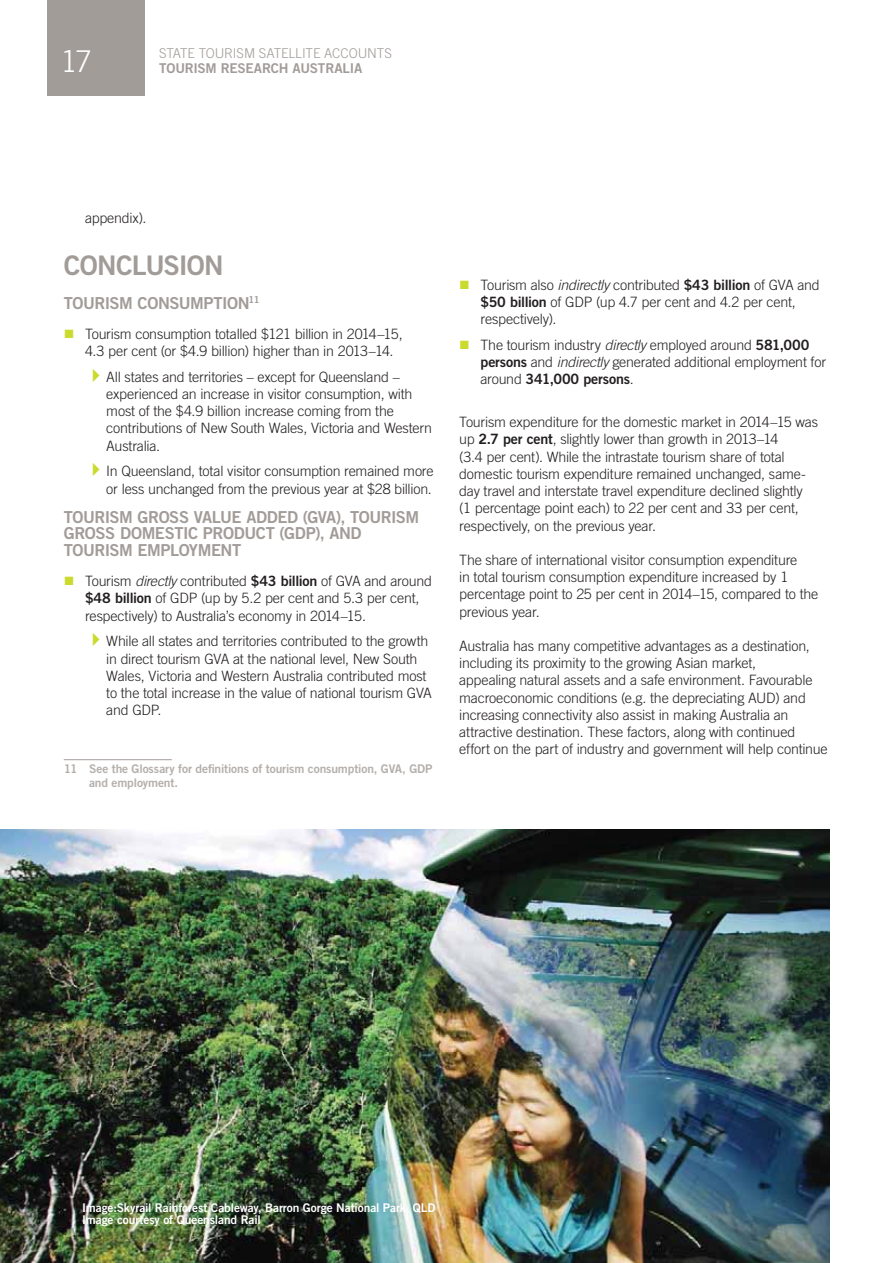
<style>
.page{position:relative;width:893px;height:1263px;background:#fff}
.page>*{position:absolute;margin:0;border:0;box-sizing:border-box;transform-origin:0 0}
.t1{font:300 30px "Trade Gothic LT Std";color:#fff}
.t2{font:27px "Trade Gothic LT Std Bd 2";letter-spacing:-.03em;color:#a29c98}
.t3{font:16.5px/16.5px "Trade Gothic LT Std Bd 2";letter-spacing:-.03em;color:#a29c98}
.t4{font:300 14.25px/17.2px "Trade Gothic LT Std";letter-spacing:-.015em;color:#231f20}
.t5{font:14.25px "Trade Gothic LT Std Bd 2";letter-spacing:-.01em;color:#231f20}
.t6{font:300 13.5px "Trade Gothic LT Std";letter-spacing:-.005em;color:#a29c98}
.t7{font:13.5px "Trade Gothic LT Std Bd 2";letter-spacing:-.015em;color:#a29c98}
.t8{font:12px/12px "Trade Gothic LT Std Bd 2";letter-spacing:-.01em;color:#fff}
.t9{font:12px/13.5px "Trade Gothic LT Std Bd 2";letter-spacing:-.01em;color:#b4afab}
.s1{font-style:italic}
.s2{font-family:"Trade Gothic LT Std Bd 2";font-weight:400}
.s3{font-family:"Trade Gothic LT Std";font-weight:300}
</style>
<div class="page">
<div style="left:47px;top:0;width:98px;height:96px;background:#a29c98"></div>
<hr style="left:64px;top:759px;width:108px;height:1px;background:#a29c98">
<img style="left:0;top:829px;width:829px;height:434px">
<h1 class="t1" style="left:61px;top:50px;width:32px">17</h1>
<p class="t6" style="left:159px;top:48px;width:234px">STATE TOURISM SATELLITE ACCOUNTS</p>
<p class="t7" style="left:159px;top:63px;width:205px">TOURISM RESEARCH AUSTRALIA</p>
<p class="t4" style="left:85px;top:211px;width:63px">appendix).</p>
<h2 class="t2" style="left:64px;top:256px;width:161px">CONCLUSION</h2>
<p class="t3" style="left:64px;top:297px;width:197px">TOURISM CONSUMPTION<sup>11</sup></p>
<p class="t4" style="left:85px;top:327px;width:319px">Tourism consumption totalled $121 billion in 2014–15,<br>4.3 per cent (or $4.9 billion) higher than in 2013–14.</p>
<p class="t4" style="left:106px;top:370px;width:327px">All states and territories – except for Queensland – experienced an increase in visitor consumption, with most of the $4.9 billion increase coming from the contributions of New South Wales, Victoria and Western Australia.</p>
<p class="t4" style="left:106px;top:464px;width:329px">In Queensland, total visitor consumption remained more or less unchanged from the previous year at $28 billion.</p>
<p class="t3" style="left:64px;top:511px;width:357px">TOURISM GROSS VALUE ADDED (GVA), TOURISM<br>GROSS DOMESTIC PRODUCT (GDP), AND<br>TOURISM EMPLOYMENT</p>
<p class="t4" style="left:85px;top:574px;width:348px">Tourism <span class="s1">directly</span> contributed <span class="s2">$43 billion</span> of GVA and around <span class="s2">$48 billion</span> of GDP (up by 5.2 per cent and 5.3 per cent, respectively) to Australia’s economy in 2014–15.</p>
<p class="t4" style="left:106px;top:634px;width:327px">While all states and territories contributed to the growth in direct tourism GVA at the national level, New South Wales, Victoria and Western Australia contributed most to the total increase in the value of national tourism GVA and GDP.</p>
<p class="t9" style="left:89px;top:764px;width:345px;text-indent:-25px">11 See the Glossary for definitions of tourism consumption, GVA, GDP and employment.</p>
<p class="t4" style="left:480px;top:278px;width:341px">Tourism also <span class="s1">indirectly</span> contributed <span class="s2">$43 billion</span> of GVA and <span class="s2">$50 billion</span> of GDP (up 4.7 per cent and 4.2 per cent, respectively).</p>
<p class="t4" style="left:480px;top:338px;width:347px">The tourism industry <span class="s1">directly</span> employed around <span class="s2">581,000 persons</span> and <span class="s1">indirectly</span> generated additional employment for</p>
<p class="t5" style="left:480px;top:374px;width:155px"><span class="s3">around</span> 341,000 persons<span class="s3">.</span></p>
<p class="t4" style="left:459px;top:415px;width:360px">Tourism expenditure for the domestic market in 2014–15 was up <span class="s2">2.7 per cent</span>, slightly lower than growth in 2013–14<br>(3.4 per cent). While the intrastate tourism share of total domestic tourism expenditure remained unchanged, same&shy;day travel and interstate travel expenditure declined slightly (1 percentage point each) to 22 per cent and 33 per cent, respectively, on the previous year.</p>
<p class="t4" style="left:459px;top:553px;width:361px">The share of international visitor consumption expenditure<br>in total tourism consumption expenditure increased by 1 percentage point to 25 per cent in 2014–15, compared to the previous year.</p>
<p class="t4" style="left:459px;top:639px;width:370px">Australia has many competitive advantages as a destination, including its proximity to the growing Asian market,<br>appealing natural assets and a safe environment. Favourable macroeconomic conditions (e.g. the depreciating AUD) and increasing connectivity also assist in making Australia an attractive destination. These factors, along with continued effort on the part of industry and government will help continue</p>
<p class="t8" style="left:82px;top:1203px;width:355px">Image:Skyrail Rainforest Cableway, Barron Gorge National Park, QLD<br>Image courtesy of Queensland Rail</p>
</div>
